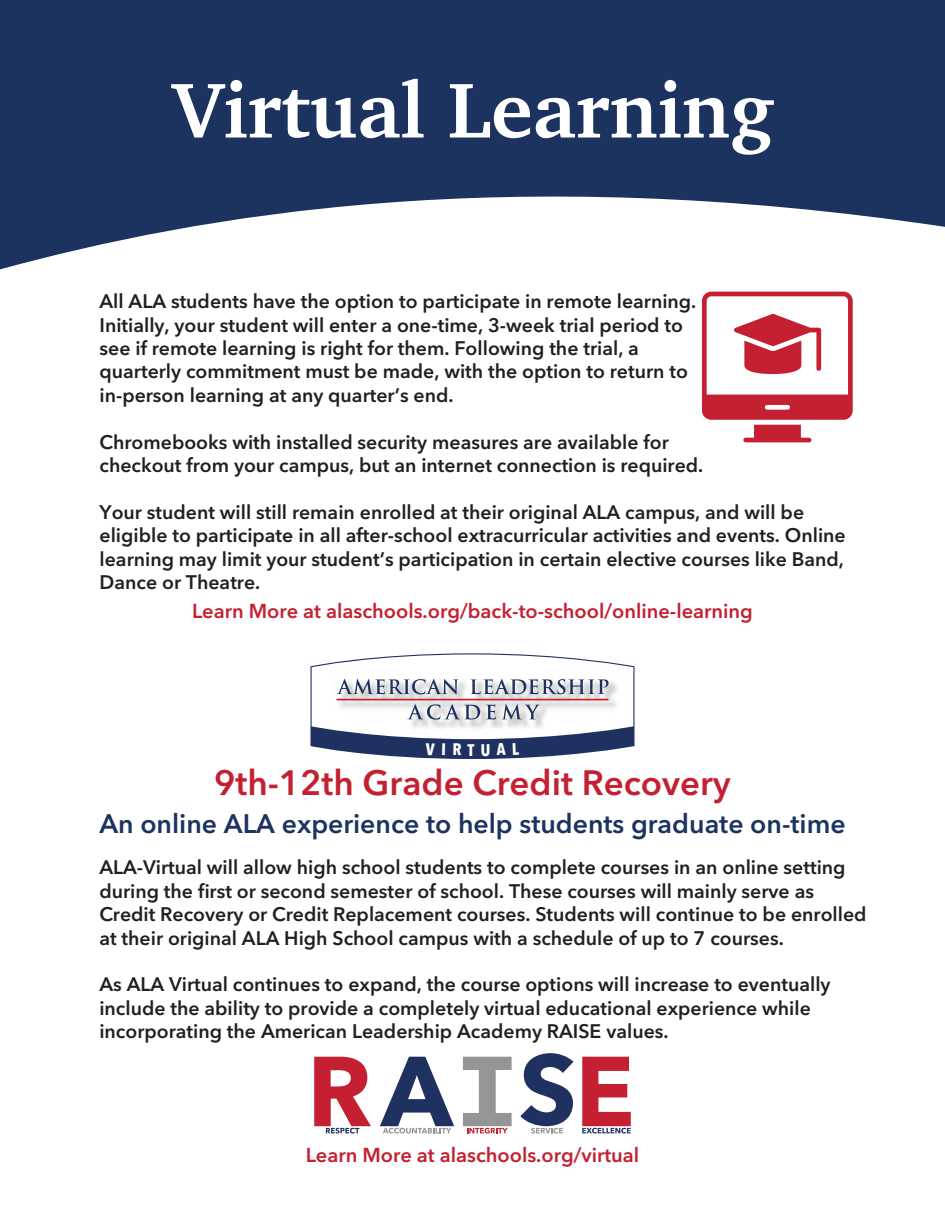
<style>
.page{position:relative;width:945px;height:1215px;background:#fff}
.page>*{position:absolute;margin:0;border:0;box-sizing:border-box;transform-origin:0 0}
.t1{font:700 79.5px "Charter BT";color:#fff}
.t2{font:600 34.95px "Avenir Next LT Pro";color:#c42031}
.t3{font:600 26.7px "Avenir Next LT Pro";color:#1c3360}
.t4{font:600 20.1px "Avenir Next LT Pro";color:#c42031}
.t5{font:600 19.5px/23.4px "Avenir Next LT Pro";color:#231f20}
.t6{font:700 condensed 16.65px "Avenir Next LT Pro";color:#fff}
</style>
<div class="page">
<svg style="left:0;top:0;width:945px;height:269px;fill:#1c3360"></svg>
<hr style="left:743px;top:438px;width:69px;height:4px;background:#c42031;border-radius:2px">
<svg style="left:702px;top:292px;width:151px;height:128px"></svg>
<svg style="left:314px;top:1057px;width:57px;height:77px"></svg>
<svg style="left:380px;top:1057px;width:74px;height:77px"></svg>
<svg style="left:582px;top:1057px;width:49px;height:77px"></svg>
<svg style="left:520px;top:1053px;width:53px;height:81px"></svg>
<svg style="left:463px;top:1057px;width:49px;height:77px"></svg>
<svg style="left:310px;top:653px;width:324px;height:106px"></svg>
<h1 class="t1" style="left:173px;top:61px;width:602px">Virtual Learning</h1>
<p class="t5" style="left:100px;top:290px;width:598px">All ALA students have the option to participate in remote learning.<br>Initially, your student will enter a one-time, 3-week trial period to see if remote learning is right for them. Following the trial, a quarterly commitment must be made, with the option to return to in-person learning at any quarter’s end.</p>
<p class="t5" style="left:100px;top:430px;width:605px">Chromebooks with installed security measures are available for checkout from your campus, but an internet connection is required.</p>
<p class="t5" style="left:100px;top:500px;width:748px">Your student will still remain enrolled at their original ALA campus, and will be eligible to participate in all after-school extracurricular activities and events. Online learning may limit your student’s participation in certain elective courses like Band, Dance or Theatre.</p>
<p class="t4" style="left:192px;top:598px;width:562px">Learn More at alaschools.org/back-to-school/online-learning</p>
<p class="t6" style="left:468px;top:740px;width:8px">T</p>
<h2 class="t2" style="left:214px;top:762px;width:518px">9th-12th Grade Credit Recovery</h2>
<h3 class="t3" style="left:99px;top:808px;width:748px">An online ALA experience to help students graduate on-time</h3>
<p class="t5" style="left:99px;top:856px;width:769px">ALA-Virtual will allow high school students to complete courses in an online setting during the first or second semester of school. These courses will mainly serve as Credit Recovery or Credit Replacement courses. Students will continue to be enrolled at their original ALA High School campus with a schedule of up to 7 courses.</p>
<p class="t5" style="left:99px;top:973px;width:733px">As ALA Virtual continues to expand, the course options will increase to eventually include the ability to provide a completely virtual educational experience while incorporating the American Leadership Academy RAISE values.</p>
<p class="t4" style="left:306px;top:1143px;width:335px">Learn More at alaschools.org/virtual</p>
</div>
